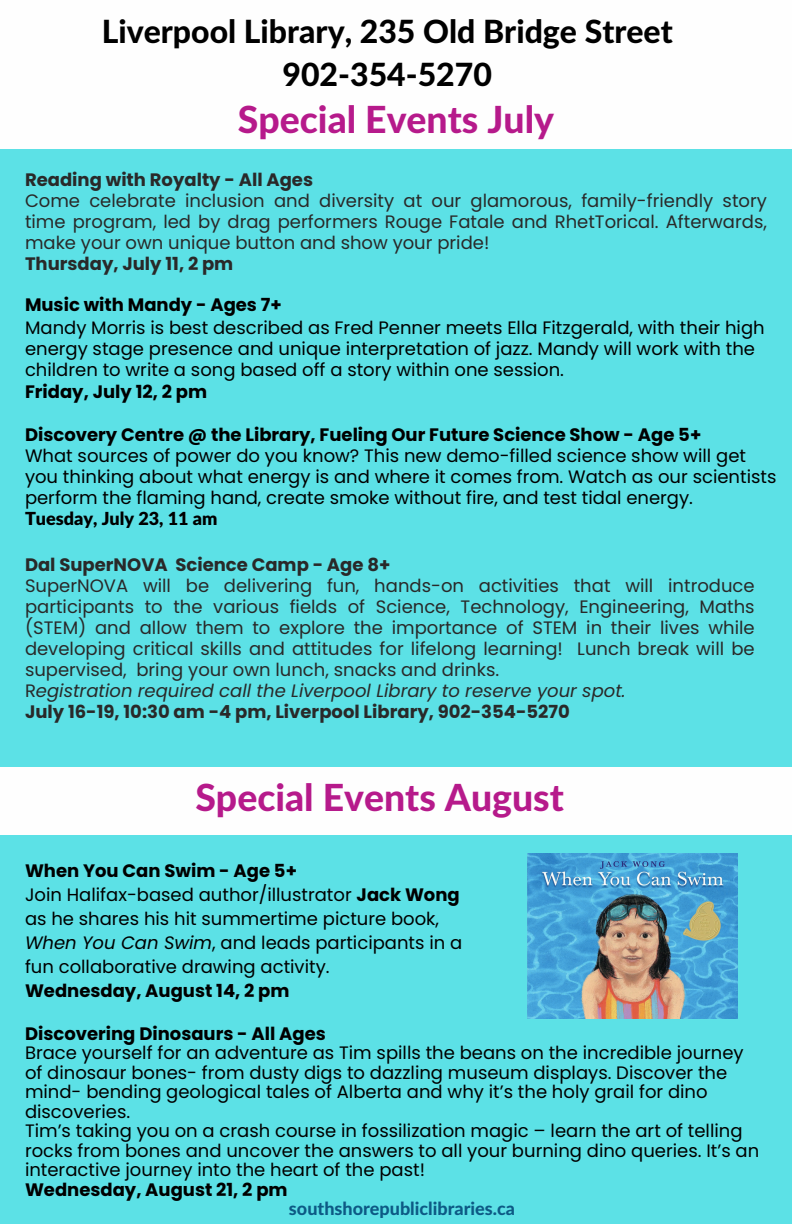
<style>
.page{position:relative;width:792px;height:1224px;background:#5ce1e6}
.page>*{position:absolute;margin:0;border:0;box-sizing:border-box;transform-origin:0 0}
.t1{font:800 37.4px "Lato Latin";color:#b61a8b}
.t2{font:800 32px/43.6px "Lato Latin";color:#000;text-align:center}
.t3{font:18px/19.6px "Poppins";color:#000}
.t4{font:18px/21px "Poppins";color:#292929;text-align:justify}
.t5{font:700 18px "Poppins";color:#000}
.t6{font:700 18px "Poppins";color:#292929}
.t7{font:italic 18px "Poppins";color:#292929}
.t8{font:800 18px "Lato Latin";color:#0d5a85}
.t9{font:900 18px "Lato Latin";color:#000}
.s1{font-style:normal}
.s2{font-weight:700}
.s3{font-style:italic}
</style>
<div class="page">
<div style="left:0;top:0;width:792px;height:149px;background:#fefefe"></div>
<div style="left:0;top:767px;width:792px;height:67px;background:#fefefe"></div>
<img style="left:527px;top:854px;width:210px;height:165px">
<p class="t2" style="left:102px;top:11px;width:573px">Liverpool Library, 235 Old Bridge Street<br>902-354-5270</p>
<p class="t1" style="left:238px;top:103px;width:318px">Special Events July</p>
<p class="t6" style="left:25px;top:167px;width:290px">Reading with Royalty - All Ages</p>
<p class="t4" style="left:25px;top:190px;width:743px">Come celebrate inclusion and diversity at our glamorous, family-friendly story time program, led by drag performers Rouge Fatale and RhetTorical. Afterwards, make your own unique button and show your pride!</p>
<p class="t6" style="left:25px;top:251px;width:210px">Thursday, July 11, 2 pm</p>
<p class="t5" style="left:25px;top:292px;width:258px">Music with Mandy - Ages 7+</p>
<p class="t3" style="left:25px;top:317px;width:741px;line-height:21px">Mandy Morris is best described as Fred Penner meets Ella Fitzgerald, with their high energy stage presence and unique interpretation of jazz. Mandy will work with the children to write a song based off a story within one session.</p>
<h1 class="t5" style="left:25px;top:379px;width:184px">Friday, July 12, 2 pm</h1>
<p class="t5" style="left:25px;top:422px;width:678px">Discovery Centre @ the Library, Fueling Our Future Science Show - Age 5+</p>
<p class="t3" style="left:25px;top:445px;width:753px;line-height:21px">What sources of power do you know? This new demo-filled science show will get you thinking about what energy is and where it comes from. Watch as our scientists perform the flaming hand, create smoke without fire, and test tidal energy.</p>
<p class="t9" style="left:25px;top:511px;width:194px">Tuesday, July 23, 11 am</p>
<h1 class="t6" style="left:25px;top:552px;width:367px">Dal SuperNOVA Science Camp - Age 8+</h1>
<p class="t4" style="left:25px;top:575px;width:731px">SuperNOVA will be delivering fun, hands-on activities that will introduce participants to the various fields of Science, Technology, Engineering, Maths (STEM) and allow them to explore the importance of STEM in their lives while developing critical skills and attitudes for lifelong learning! Lunch break will be supervised, bring your own lunch, snacks and drinks.</p>
<p class="t7" style="left:25px;top:678px;width:602px"><span class="s1">R</span>egistration required call the Liverpool Library to reserve your spot.</p>
<p class="t6" style="left:25px;top:699px;width:546px">July 16-19, 10:30 am -4 pm, Liverpool Library, 902-354-5270</p>
<p class="t1" style="left:195px;top:781px;width:370px">Special Events August</p>
<p class="t5" style="left:25px;top:858px;width:273px">When You Can Swim - Age 5+</p>
<p class="t3" style="left:25px;top:883px;width:439px;line-height:24px">Join Halifax-based author/illustrator <span class="s2">Jack Wong </span>as he shares his hit summertime picture book, <span class="s3">When You Can Swim</span>, and leads participants in a fun collaborative drawing activity.</p>
<p class="t5" style="left:25px;top:978px;width:266px">Wednesday, August 14, 2 pm</p>
<p class="t5" style="left:25px;top:1021px;width:302px">Discovering Dinosaurs - All Ages</p>
<p class="t3" style="left:25px;top:1043px;width:720px">Brace yourself for an adventure as Tim spills the beans on the incredible journey of dinosaur bones- from dusty digs to dazzling museum displays. Discover the mind- bending geological tales of Alberta and why it’s the holy grail for dino discoveries.</p>
<p class="t3" style="left:25px;top:1121px;width:736px">Tim’s taking you on a crash course in fossilization magic – learn the art of telling rocks from bones and uncover the answers to all your burning dino queries. It’s an interactive journey into the heart of the past!</p>
<p class="t5" style="left:25px;top:1177px;width:264px">Wednesday, August 21, 2 pm</p>
<h3 class="t8" style="left:289px;top:1201px;width:228px">southshorepubliclibraries.ca</h3>
</div>
